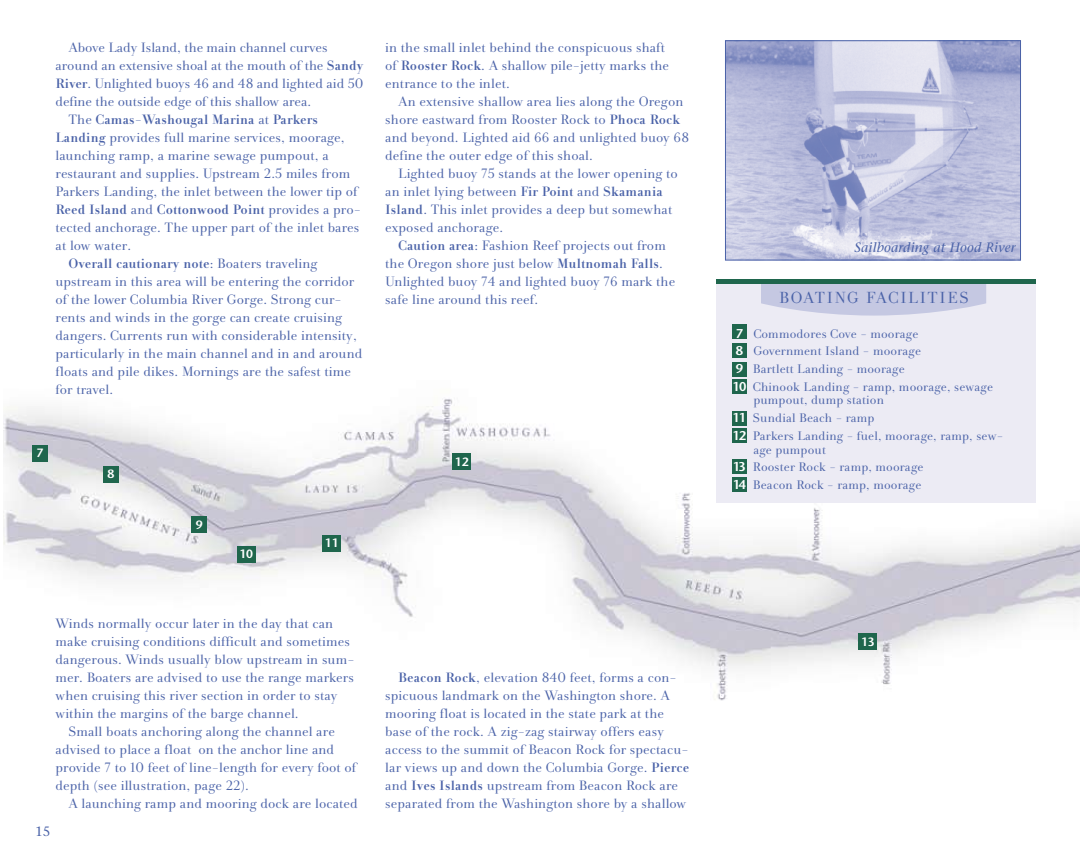
<style>
.page{position:relative;width:1080px;height:864px;background:#fff}
.page>*{position:absolute;margin:0;border:0;box-sizing:border-box;transform-origin:0 0}
.t1{font:16.5px "Andrade Pro";letter-spacing:.1em;color:#4a62a8}
.t2{font:13.95px/18px "Andrade Pro";letter-spacing:.005em;color:#4a62a8}
.t3{font:13.95px "Andrade Bold Pro";letter-spacing:.005em;color:#4a62a8}
.t4{font:italic 13.5px "Stone Serif";letter-spacing:.01em;color:#4a62a8}
.t5{font:13.5px "Stone Serif";color:#4a62a8}
.t6{font:12.75px/17.9px "Andrade Pro";letter-spacing:.01em;color:#4a62a8}
.t7{font:600 12px "Stone Sans";color:#fff}
.s1{font-family:"Andrade Bold Pro"}
.s2{font-family:"Andrade Pro"}
.s3{font-family:"Stone Sans";font-weight:600;color:#fff}
</style>
<div class="page">
<img style="left:3px;top:260px;width:1077px;height:441px">
<div style="left:32px;top:445px;width:16px;height:16px;background:#1f664d"></div>
<div style="left:103px;top:466px;width:16px;height:16px;background:#1f664d"></div>
<div style="left:192px;top:517px;width:15px;height:16px;background:#1f664d"></div>
<div style="left:237px;top:546px;width:18px;height:17px;background:#1f664d"></div>
<div style="left:323px;top:535px;width:18px;height:16px;background:#1f664d"></div>
<div style="left:453px;top:454px;width:18px;height:16px;background:#1f664d"></div>
<div style="left:859px;top:634px;width:18px;height:16px;background:#1f664d"></div>
<img style="left:727px;top:43px;width:292px;height:215px">
<div style="left:725px;top:41px;width:296px;height:219px;border:1px solid #4a62a8"></div>
<div style="left:717px;top:279px;width:319px;height:223px;background:#ecebf4"></div>
<svg style="left:761px;top:283px;width:225px;height:33px;background:#c5c9df"></svg>
<hr style="left:717px;top:279px;width:319px;height:4px;background:#1f664d">
<div style="left:732px;top:325px;width:15px;height:14px;background:#1f664d"></div>
<div style="left:732px;top:343px;width:15px;height:15px;background:#1f664d"></div>
<div style="left:732px;top:362px;width:15px;height:15px;background:#1f664d"></div>
<div style="left:732px;top:379px;width:15px;height:15px;background:#1f664d"></div>
<div style="left:732px;top:411px;width:15px;height:15px;background:#1f664d"></div>
<div style="left:732px;top:428px;width:15px;height:15px;background:#1f664d"></div>
<div style="left:732px;top:459px;width:15px;height:15px;background:#1f664d"></div>
<div style="left:732px;top:478px;width:15px;height:14px;background:#1f664d"></div>
<p class="t2" style="left:56px;top:38px;width:310px;text-indent:13px">Above Lady Island, the main channel curves around an extensive shoal at the mouth of the <span class="s1">Sandy River</span>. Unlighted buoys 46 and 48 and lighted aid 50 define the outside edge of this shallow area.</p>
<p class="t3" style="left:68px;top:110px;width:251px"><span class="s2">The</span> Camas-Washougal Marina <span class="s2">at</span> Parkers</p>
<p class="t2" style="left:56px;top:128px;width:304px"><span class="s1">Landing</span> provides full marine services, moorage, launching ramp, a marine sewage pumpout, a restaurant and supplies. Upstream 2.5 miles from Parkers Landing, the inlet between the lower tip of</p>
<p class="t3" style="left:56px;top:200px;width:307px">Reed Island <span class="s2">and</span> Cottonwood Point <span class="s2">provides a pro-</span></p>
<p class="t2" style="left:56px;top:218px;width:306px">tected anchorage. The upper part of the inlet bares at low water.</p>
<p class="t3" style="left:68px;top:254px;width:251px">Overall cautionary note: <span class="s2">Boaters traveling</span></p>
<p class="t2" style="left:56px;top:272px;width:308px">upstream in this area will be entering the corridor of the lower Columbia River Gorge. Strong cur&shy;rents and winds in the gorge can create cruising dangers. Currents run with considerable intensity, particularly in the main channel and in and around floats and pile dikes. Mornings are the safest time for travel.</p>
<p class="t7" style="left:36px;top:446px;width:8px">7</p>
<p class="t7" style="left:108px;top:467px;width:8px">8</p>
<p class="t7" style="left:196px;top:517px;width:8px">9</p>
<p class="t7" style="left:239px;top:547px;width:15px">10</p>
<p class="t7" style="left:325px;top:536px;width:15px">11</p>
<p class="t2" style="left:385px;top:38px;width:285px">in the small inlet behind the conspicuous shaft of <span class="s1">Rooster Rock</span>. A shallow pile-jetty marks the entrance to the inlet.</p>
<p class="t2" style="left:385px;top:92px;width:305px;text-indent:13px">An extensive shallow area lies along the Oregon shore eastward from Rooster Rock to <span class="s1">Phoca Rock </span>and beyond. Lighted aid 66 and unlighted buoy 68 define the outer edge of this shoal.</p>
<p class="t2" style="left:385px;top:164px;width:294px;text-indent:13px">Lighted buoy 75 stands at the lower opening to an inlet lying between <span class="s1">Fir Point</span> and <span class="s1">Skamania Island</span>. This inlet provides a deep but somewhat exposed anchorage.</p>
<p class="t2" style="left:385px;top:236px;width:291px;text-indent:13px"><span class="s1">Caution area:</span> Fashion Reef projects out from the Oregon shore just below <span class="s1">Multnomah Falls</span>.<br>Unlighted buoy 74 and lighted buoy 76 mark the safe line around this reef.</p>
<p class="t7" style="left:455px;top:454px;width:15px">12</p>
<p class="t2" style="left:56px;top:614px;width:301px">Winds normally occur later in the day that can make cruising conditions difficult and sometimes dangerous. Winds usually blow upstream in sum&shy;mer. Boaters are advised to use the range markers when cruising this river section in order to stay within the margins of the barge channel.</p>
<p class="t2" style="left:56px;top:722px;width:303px;text-indent:13px">Small boats anchoring along the channel are advised to place a float on the anchor line and provide 7 to 10 feet of line-length for every foot of depth (see illustration, page 22).</p>
<p class="t2" style="left:68px;top:794px;width:291px">A launching ramp and mooring dock are located</p>
<p class="t5" style="left:35px;top:823px;width:17px">15</p>
<p class="t2" style="left:385px;top:668px;width:306px;text-indent:13px"><span class="s1">Beacon Rock</span>, elevation 840 feet, forms a con&shy;spicuous landmark on the Washington shore. A mooring float is located in the state park at the base of the rock. A zig-zag stairway offers easy access to the summit of Beacon Rock for spectacu&shy;lar views up and down the Columbia Gorge. <span class="s1">Pierce </span>and <span class="s1">Ives Islands</span> upstream from Beacon Rock are separated from the Washington shore by a shallow</p>
<p class="t4" style="left:855px;top:239px;width:162px">Sailboarding at Hood River</p>
<p class="t1" style="left:779px;top:287px;width:191px">BOATING FACILITIES</p>
<p class="t6" style="left:732px;top:324px;width:262px"><span class="s3">7</span> Commodores Cove - moorage<br><span class="s3">8</span> Government Island - moorage<br><span class="s3">9</span> Bartlett Landing - moorage<br><span class="s3">10</span> Chinook Landing - ramp, moorage, sewage</p>
<p class="t6" style="left:732px;top:391px;width:272px;text-indent:21px">pumpout, dump station<br><span class="s3">11</span> Sundial Beach - ramp<br><span class="s3">12</span> Parkers Landing - fuel, moorage, ramp, sew-</p>
<p class="t6" style="left:733px;top:440px;width:192px;text-indent:21px">age pumpout<br><span class="s3">13</span> Rooster Rock - ramp, moorage<br><span class="s3">14</span> Beacon Rock - ramp, moorage</p>
<p class="t7" style="left:861px;top:634px;width:15px">13</p>
</div>
